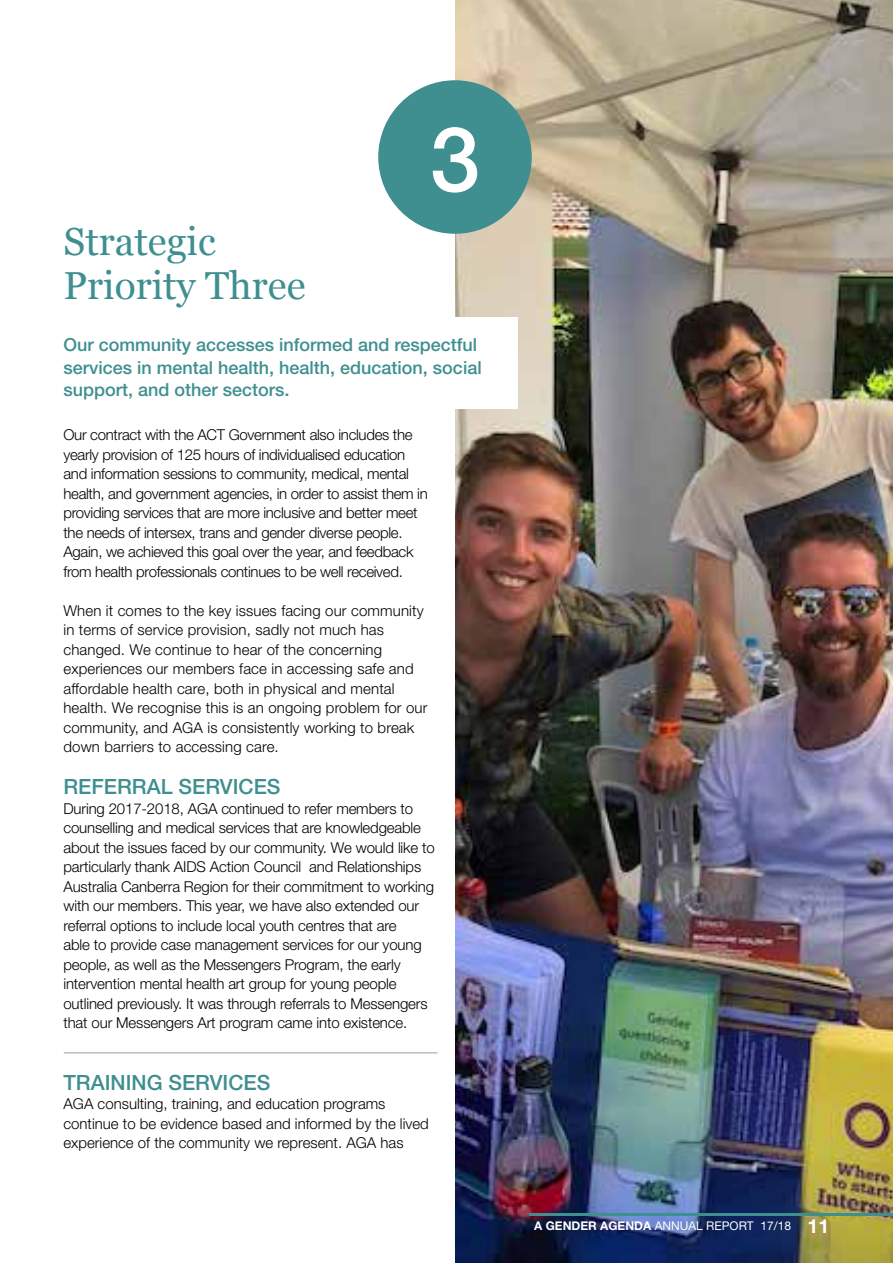
<style>
.page{position:relative;width:893px;height:1263px;background:#fff}
.page>*{position:absolute;margin:0;border:0;box-sizing:border-box;transform-origin:0 0}
.t1{font:500 90px "Helvetica Neue";color:#fff}
.t2{font:39px/43.5px "Georgia";color:#3f8f90}
.t3{font:500 21px "Helvetica Neue";color:#3f8f90}
.t4{font:500 18px/22.5px "Helvetica Neue";color:#3f8f90}
.t5{font:300 15px/19.5px "Helvetica Neue";letter-spacing:-.01em;color:#000}
.t6{font:300 15px/19.5px "Helvetica Neue";letter-spacing:.01em;color:#000}
.t7{font:12px "Helvetica Neue";color:#fff}
.s1{font-weight:700}
.s2{font-weight:700;font-size:19.5px}
</style>
<div class="page">
<img style="left:455px;top:0;width:438px;height:1263px">
<div style="left:378px;top:80px;width:154px;height:154px;background:#3f8f90;border-radius:50%"></div>
<div style="left:32px;top:317px;width:485px;height:92px;background:#fff"></div>
<hr style="left:529px;top:1213px;width:364px;height:3px;background:#3f8f90">
<hr style="left:64px;top:1052px;width:373px;height:1px;background:#bcbec0">
<h1 class="t1" style="left:430px;top:106px;width:52px">3</h1>
<h2 class="t2" style="left:63px;top:218px;width:244px">Strategic<br>Priority Three</h2>
<p class="t4" style="left:63px;top:333px;width:420px">Our community accesses informed and respectful services in mental health, health, education, social support, and other sectors.</p>
<p class="t5" style="left:63px;top:425px;width:366px">Our contract with the ACT Government also includes the yearly provision of 125 hours of individualised education and information sessions to community, medical, mental health, and government agencies, in order to assist them in providing services that are more inclusive and better meet the needs of intersex, trans and gender diverse people.<br>Again, we achieved this goal over the year, and feedback from health professionals continues to be well received.</p>
<p class="t6" style="left:63px;top:600px;width:366px">When it comes to the key issues facing our community in terms of service provision, sadly not much has changed. We continue to hear of the concerning experiences our members face in accessing safe and affordable health care, both in physical and mental health. We recognise this is an ongoing problem for our community, and AGA is consistently working to break down barriers to accessing care.</p>
<h3 class="t3" style="left:63px;top:774px;width:219px">REFERRAL SERVICES</h3>
<p class="t5" style="left:63px;top:798px;width:373px">During 2017-2018, AGA continued to refer members to counselling and medical services that are knowledgeable about the issues faced by our community. We would like to particularly thank AIDS Action Council and Relationships Australia Canberra Region for their commitment to working with our members. This year, we have also extended our referral options to include local youth centres that are<br>able to provide case management services for our young people, as well as the Messengers Program, the early intervention mental health art group for young people outlined previously. It was through referrals to Messengers that our Messengers Art program came into existence.</p>
<h3 class="t3" style="left:63px;top:1070px;width:208px">TRAINING SERVICES</h3>
<p class="t5" style="left:63px;top:1094px;width:367px">AGA consulting, training, and education programs continue to be evidence based and informed by the lived experience of the community we represent. AGA has</p>
<p class="t7" style="left:534px;top:1219px;width:296px"><span class="s1">A GENDER AGENDA</span> ANNUAL REPORT 17/18 <span class="s2">11</span></p>
</div>
